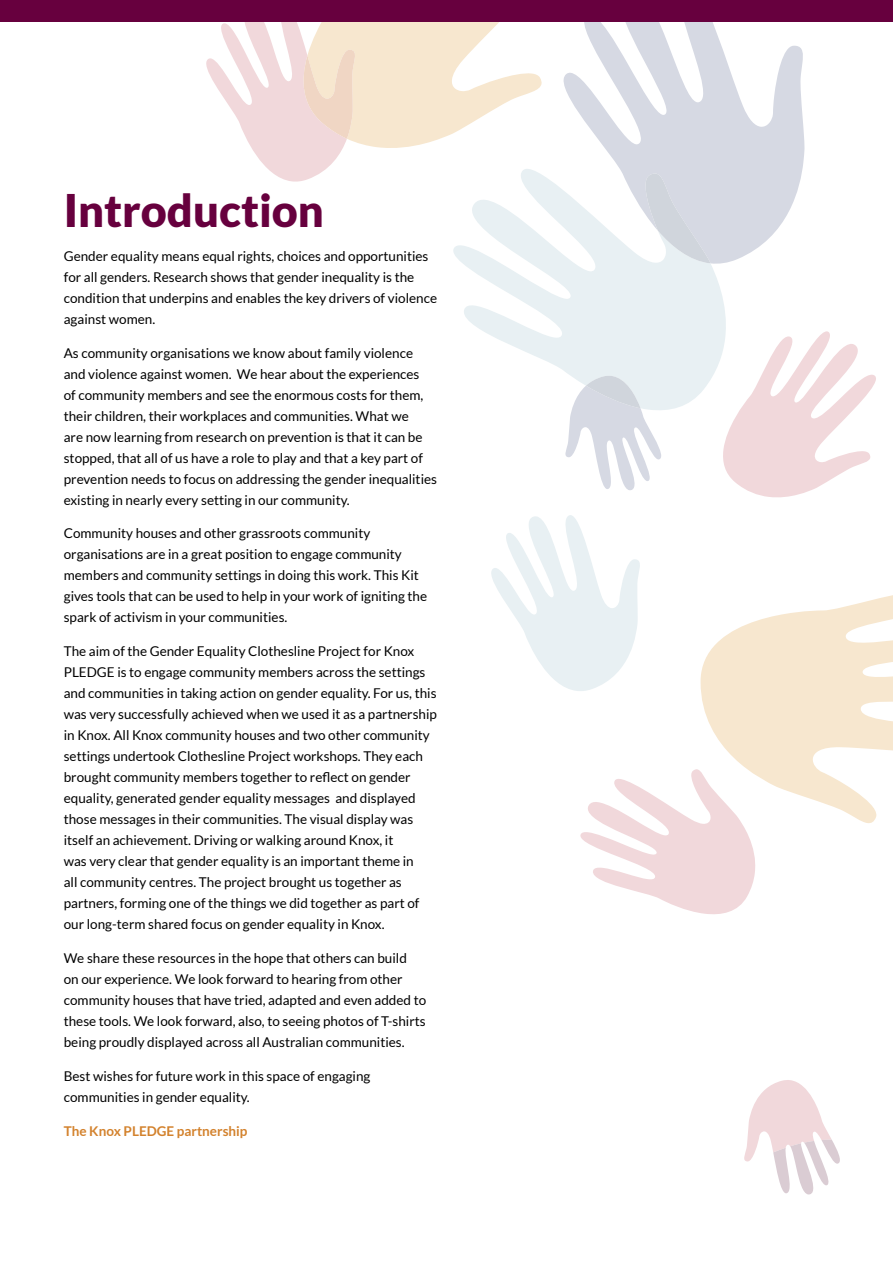
<style>
.page{position:relative;width:893px;height:1263px;background:#fff}
.page>*{position:absolute;margin:0;border:0;box-sizing:border-box;transform-origin:0 0}
.t1{font:900 45px "Lato";color:#67003e}
.t2{font:13.5px/21px "Lato";color:#000}
.t3{font:700 13.5px "Lato";color:#d3822d}
</style>
<div class="page">
<svg style="left:561px;top:21px;width:244px;height:241px;fill:#d6d9e3"></svg>
<svg style="left:491px;top:515px;width:149px;height:176px"></svg>
<svg style="left:453px;top:169px;width:276px;height:241px;fill:#e8f0f3"></svg>
<svg style="left:644px;top:173px;width:67px;height:90px;background:#dadde5"></svg>
<svg style="left:565px;top:376px;width:97px;height:114px"></svg>
<svg style="left:580px;top:769px;width:175px;height:145px"></svg>
<svg style="left:744px;top:1080px;width:96px;height:114px"></svg>
<svg style="left:722px;top:331px;width:154px;height:167px"></svg>
<svg style="left:205px;top:21px;width:346px;height:161px"></svg>
<svg style="left:701px;top:595px;width:192px;height:228px;fill:#f7e7cf"></svg>
<div style="left:0;top:0;width:893px;height:21px;background:#67003e"></div>
<h1 class="t1" style="left:64px;top:184px;width:262px">Introduction</h1>
<p class="t2" style="left:64px;top:245px;width:375px">Gender equality means equal rights, choices and opportunities for all genders. Research shows that gender inequality is the condition that underpins and enables the key drivers of violence against women.</p>
<p class="t2" style="left:64px;top:342px;width:375px">As community organisations we know about family violence and violence against women. We hear about the experiences<br>of community members and see the enormous costs for them, their children, their workplaces and communities. What we<br>are now learning from research on prevention is that it can be stopped, that all of us have a role to play and that a key part of prevention needs to focus on addressing the gender inequalities existing in nearly every setting in our community.</p>
<p class="t2" style="left:64px;top:523px;width:365px">Community houses and other grassroots community organisations are in a great position to engage community members and community settings in doing this work. This Kit gives tools that can be used to help in your work of igniting the spark of activism in your communities.</p>
<p class="t2" style="left:64px;top:641px;width:375px">The aim of the Gender Equality Clothesline Project for Knox PLEDGE is to engage community members across the settings and communities in taking action on gender equality. For us, this was very successfully achieved when we used it as a partnership in Knox. All Knox community houses and two other community settings undertook Clothesline Project workshops. They each brought community members together to reflect on gender equality, generated gender equality messages and displayed those messages in their communities. The visual display was itself an achievement. Driving or walking around Knox, it<br>was very clear that gender equality is an important theme in<br>all community centres. The project brought us together as partners, forming one of the things we did together as part of our long-term shared focus on gender equality in Knox.</p>
<p class="t2" style="left:64px;top:947px;width:364px">We share these resources in the hope that others can build<br>on our experience. We look forward to hearing from other community houses that have tried, adapted and even added to these tools. We look forward, also, to seeing photos of T-shirts being proudly displayed across all Australian communities.</p>
<p class="t2" style="left:64px;top:1065px;width:308px">Best wishes for future work in this space of engaging communities in gender equality.</p>
<p class="t3" style="left:64px;top:1123px;width:185px">The Knox PLEDGE partnership</p>
</div>
